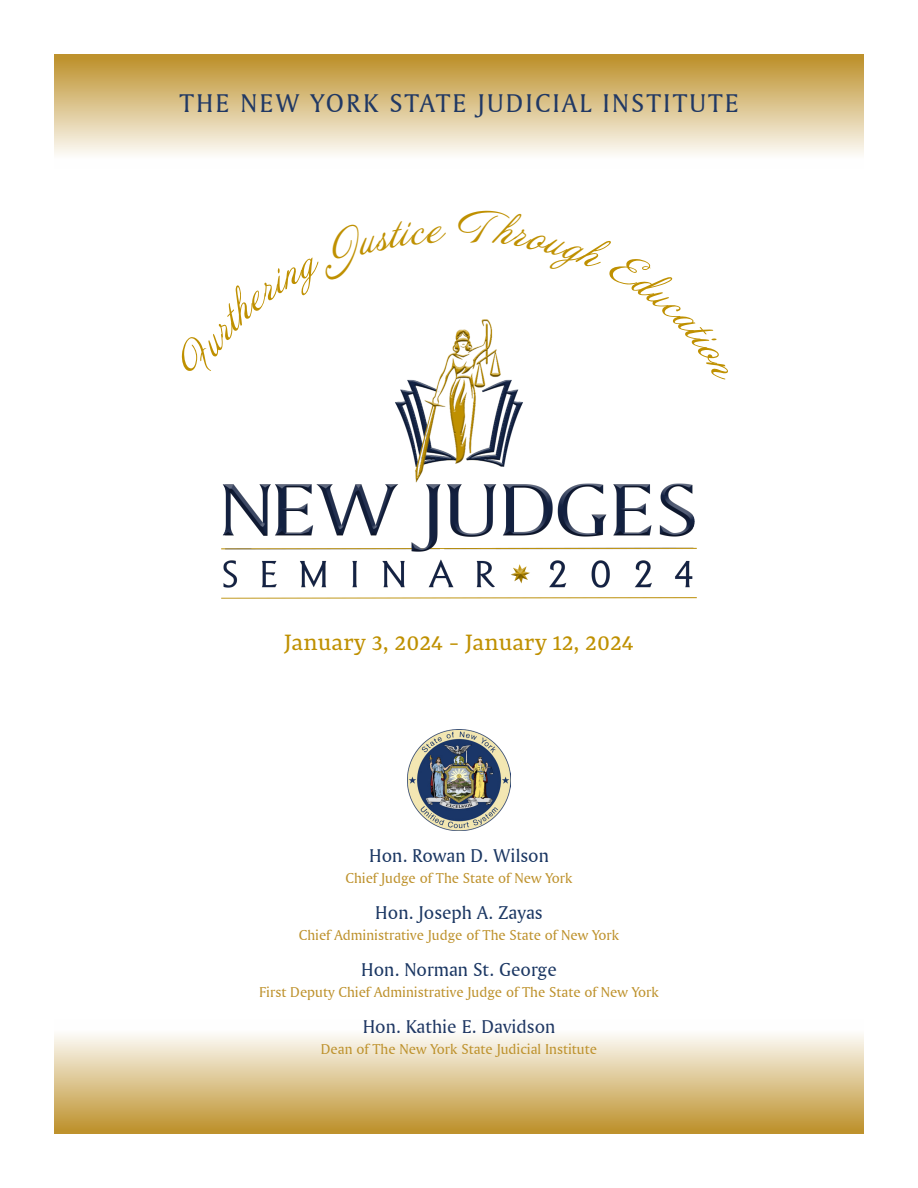
<style>
.page{position:relative;width:918px;height:1188px;background:#fff}
.page>*{position:absolute;margin:0;border:0;box-sizing:border-box;transform-origin:0 0}
.program_titile{font:27px "Amerigo BT Roman A";letter-spacing:.08em;color:#203864}
.t1{font:27px "Yrsa";color:#bf9000}
.sub_head{font:19.5px "Amerigo BT Roman A";color:#1b3763}
.sub_head-2{font:19.5px "Amerigo BT Roman A";color:#203864}
.sub_head-3{font:15px "Amerigo BT Roman A";color:#be922d}
</style>
<div class="page">
<div style="left:54px;top:54px;width:810px;height:114px;background:linear-gradient(to bottom,#bc8e26,#fff)"></div>
<img style="left:221px;top:331px;width:476px;height:268px">
<div style="left:54px;top:1020px;width:810px;height:114px;background:linear-gradient(to bottom,#fff,#bd902b)"></div>
<img style="left:408px;top:729px;width:102px;height:102px">
<svg style="left:221px;top:331px;width:226px;height:50px"></svg>
<svg style="left:458px;top:319px;width:239px;height:65px"></svg>
<p class="program_titile" style="left:179px;top:87px;width:561px">THE NEW YORK STATE JUDICIAL INSTITUTE</p>
<p class="t1" style="left:284px;top:626px;width:351px">January 3, 2024 - January 12, 2024</p>
<p class="sub_head" style="left:369px;top:843px;width:181px">Hon. Rowan D. Wilson</p>
<p class="sub_head-3" style="left:346px;top:869px;width:228px">Chief Judge of The State of New York</p>
<p class="sub_head" style="left:375px;top:900px;width:169px">Hon. Joseph A. Zayas</p>
<p class="sub_head-3" style="left:299px;top:926px;width:322px">Chief Administrative Judge of The State of New York</p>
<p class="sub_head" style="left:361px;top:957px;width:197px">Hon. Norman St. George</p>
<p class="sub_head-3" style="left:259px;top:983px;width:401px">First Deputy Chief Administrative Judge of The State of New York</p>
<p class="sub_head-2" style="left:363px;top:1014px;width:194px">Hon. Kathie E. Davidson</p>
<p class="sub_head-3" style="left:321px;top:1040px;width:278px">Dean of The New York State Judicial Institute</p>
</div>
